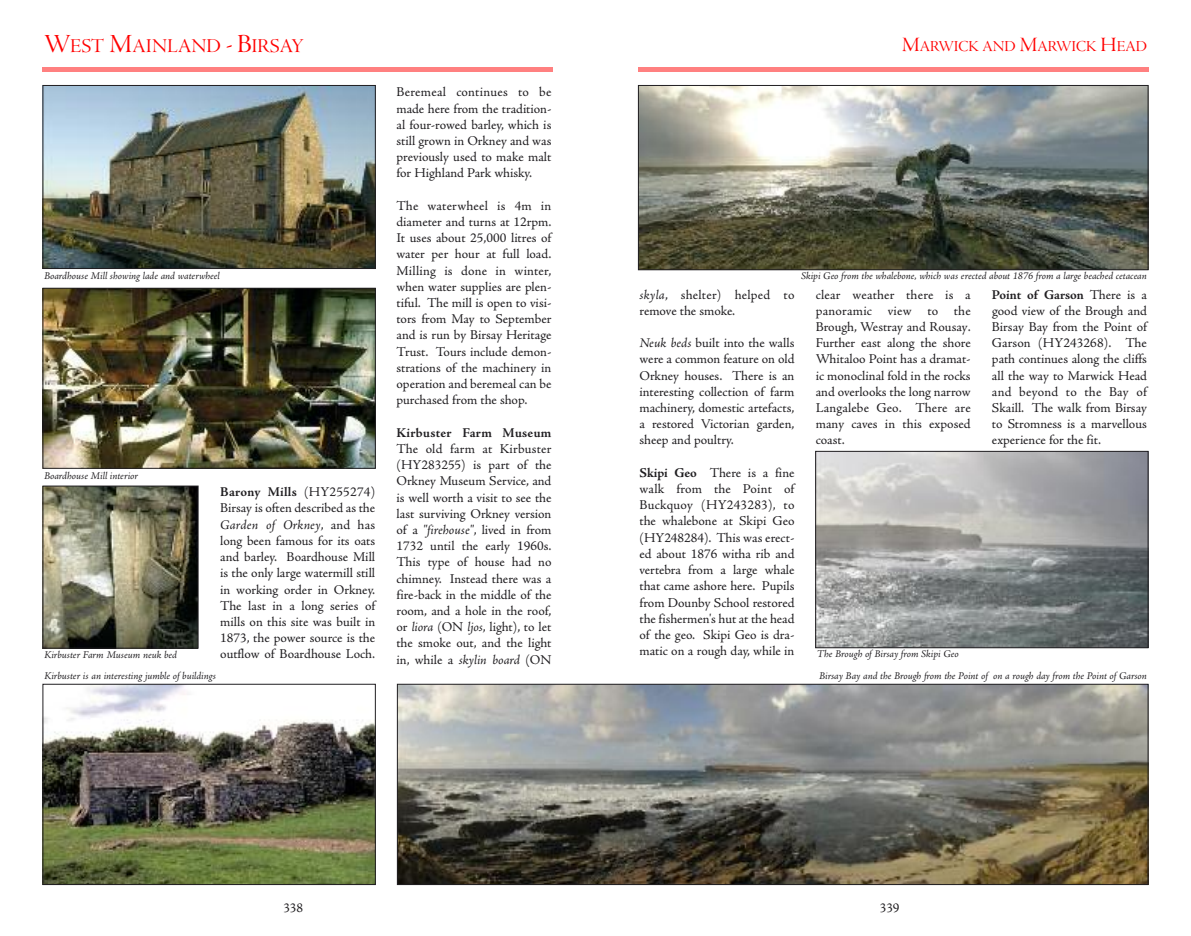
<style>
.page{position:relative;width:1191px;height:936px;background:#fff}
.page>*{position:absolute;margin:0;border:0;box-sizing:border-box;transform-origin:0 0}
.t1{font:20.25px "Adobe Jenson Pro Disp";color:#ff0001}
.t2{font:15.75px "Adobe Jenson Pro Disp";letter-spacing:-.005em;color:#ff0001}
.t3{font:13.5px/16.2px "Adobe Jenson Pro";letter-spacing:-.005em;color:#201e21;text-align:justify}
.t4{font:700 13.5px "Adobe Jenson Pro";letter-spacing:.015em;color:#201e21}
.t5{font:italic 10.5px/22.2px "Adobe Jenson Pro";letter-spacing:-.005em;color:#201e21}
.s1{font-size:27px}
.s2{font-weight:700}
.s3{font-style:italic}
.s4{font-size:21px}
</style>
<div class="page">
<hr style="left:638px;top:68px;width:510px;height:4px;background:#ff8080">
<img style="left:817px;top:453px;width:329px;height:193px">
<div style="left:815px;top:451px;width:333px;height:197px;border:1px solid #201e21"></div>
<img style="left:640px;top:87px;width:506px;height:181px">
<div style="left:638px;top:85px;width:510px;height:185px;border:1px solid #201e21"></div>
<hr style="left:43px;top:68px;width:510px;height:4px;background:#ff8080">
<img style="left:45px;top:87px;width:329px;height:180px">
<div style="left:43px;top:85px;width:333px;height:184px;border:1px solid #201e21"></div>
<img style="left:45px;top:685px;width:329px;height:197px">
<div style="left:43px;top:683px;width:333px;height:201px;border:1px solid #201e21"></div>
<img style="left:399px;top:685px;width:747px;height:197px">
<div style="left:397px;top:683px;width:751px;height:201px;border:1px solid #201e21"></div>
<img style="left:45px;top:487px;width:151px;height:159px">
<div style="left:43px;top:485px;width:155px;height:163px;border:1px solid #201e21"></div>
<img style="left:45px;top:290px;width:329px;height:176px">
<div style="left:43px;top:288px;width:333px;height:180px;border:1px solid #201e21"></div>
<h1 class="t1" style="left:44px;top:39px;width:261px"><span class="s1">W</span>EST <span class="s1">M</span>AINLAND <span class="s1">- B</span>IRSAY</h1>
<p class="t5" style="left:44px;top:265px;width:177px">Boardhouse Mill showing lade and waterwheel</p>
<p class="t5" style="left:44px;top:465px;width:96px">Boardhouse Mill interior</p>
<p class="t5" style="left:44px;top:644px;width:134px">Kirbuster Farm Museum neuk bed</p>
<p class="t3" style="left:220px;top:485px;width:156px"><span class="s2">Barony Mills</span> (HY255274)<br>Birsay is often described as the <span class="s3">Garden of Orkney</span>, and has long been famous for its oats and barley. Boardhouse Mill is the only large watermill still in working order in Orkney.<br>The last in a long series of mills on this site was built in 1873, the power source is the outflow of Boardhouse Loch.</p>
<p class="t5" style="left:44px;top:666px;width:173px">Kirbuster is an interesting jumble of buildings</p>
<p class="t3" style="left:396px;top:85px;width:156px">Beremeal continues to be made here from the tradition&shy;al four-rowed barley, which is still grown in Orkney and was previously used to make malt for Highland Park whisky.</p>
<p class="t3" style="left:396px;top:199px;width:156px">The waterwheel is 4m in diameter and turns at 12rpm.<br>It uses about 25,000 litres of water per hour at full load.<br>Milling is done in winter, when water supplies are plen&shy;tiful. The mill is open to visi&shy;tors from May to September and is run by Birsay Heritage Trust. Tours include demon&shy;strations of the machinery in operation and beremeal can be purchased from the shop.</p>
<p class="t4" style="left:396px;top:427px;width:156px">Kirbuster Farm Museum</p>
<p class="t3" style="left:396px;top:442px;width:156px">The old farm at Kirbuster (HY283255) is part of the Orkney Museum Service, and is well worth a visit to see the last surviving Orkney version of a <span class="s3">"firehouse"</span>, lived in from 1732 until the early 1960s.<br>This type of house had no chimney. Instead there was a fire-back in the middle of the room, and a hole in the roof, or <span class="s3">liora</span> (ON <span class="s3">ljos</span>, light), to let the smoke out, and the light in, while a <span class="s3">skylin board</span> (ON</p>
<p class="t2" style="left:901px;top:40px;width:247px"><span class="s4">M</span>ARWICK AND <span class="s4">M</span>ARWICK <span class="s4">H</span>EAD</p>
<p class="t5" style="left:801px;top:266px;width:347px">Skipi Geo from the whalebone, which was erected about 1876 from a large beached cetacean</p>
<p class="t3" style="left:639px;top:287px;width:156px"><span class="s3">skyla</span>, shelter) helped to remove the smoke.</p>
<p class="t3" style="left:639px;top:336px;width:156px"><span class="s3">Neuk beds</span> built into the walls were a common feature on old Orkney houses. There is an interesting collection of farm machinery, domestic artefacts, a restored Victorian garden, sheep and poultry.</p>
<p class="t3" style="left:639px;top:466px;width:156px"><span class="s2">Skipi Geo</span> There is a fine walk from the Point of Buckquoy (HY243283), to the whalebone at Skipi Geo (HY248284). This was erect&shy;ed about 1876 witha rib and vertebra from a large whale that came ashore here. Pupils from Dounby School restored the fishermen's hut at the head of the geo. Skipi Geo is dra&shy;matic on a rough day, while in</p>
<p class="t3" style="left:815px;top:287px;width:156px">clear weather there is a panoramic view to the Brough, Westray and Rousay.<br>Further east along the shore Whitaloo Point has a dramat&shy;ic monoclinal fold in the rocks and overlooks the long narrow Langalebe Geo. There are many caves in this exposed coast.</p>
<p class="t3" style="left:992px;top:287px;width:156px"><span class="s2">Point of Garson</span> There is a good view of the Brough and Birsay Bay from the Point of Garson (HY243268). The path continues along the cliffs all the way to Marwick Head and beyond to the Bay of Skaill. The walk from Birsay to Stromness is a marvellous experience for the fit.</p>
<p class="t5" style="left:816px;top:643px;width:332px">The Brough of Birsay from Skipi Geo<br>Birsay Bay and the Brough from the Point of on a rough day from the Point of Garson</p>
<p class="t3" style="left:283px;top:900px;width:21px">338</p>
<p class="t3" style="left:879px;top:900px;width:21px">339</p>
</div>
